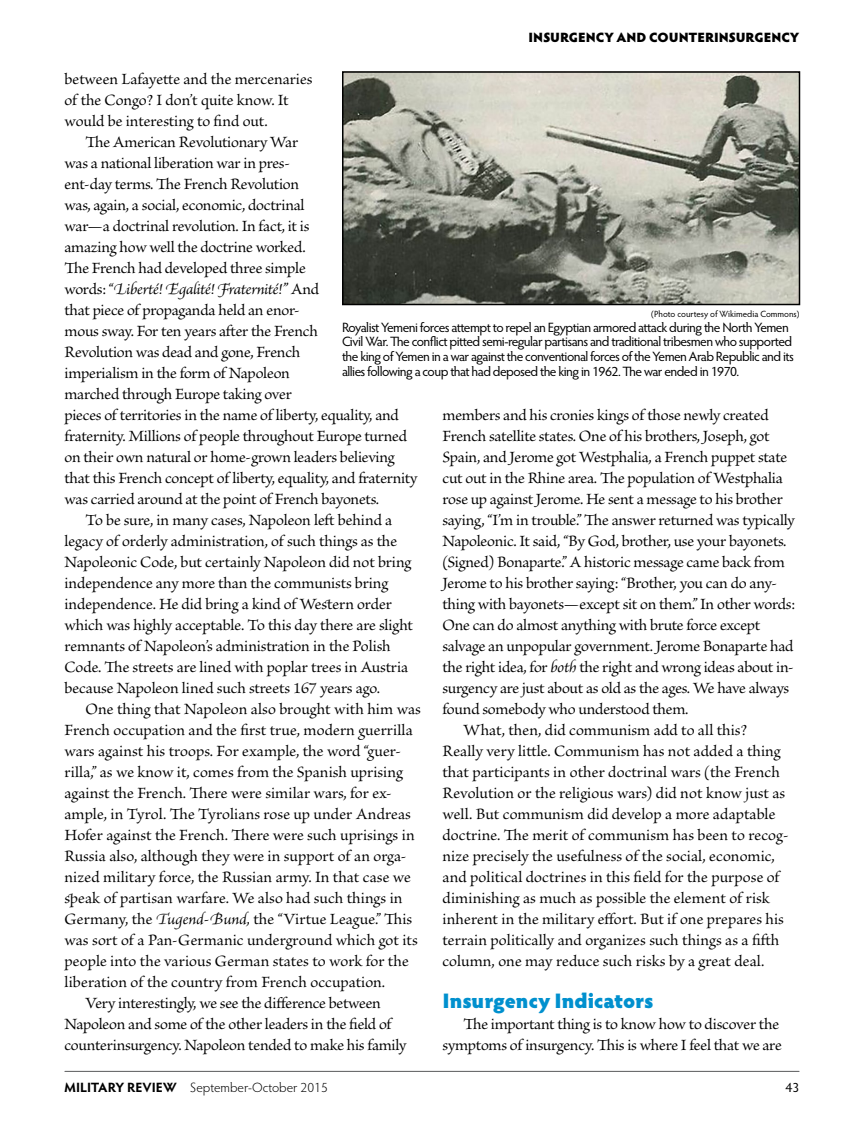
<style>
.page{position:relative;width:864px;height:1134px;background:#fff}
.page>*{position:absolute;margin:0;border:0;box-sizing:border-box;transform-origin:0 0}
.t1{font:900 21px "Hypatia Sans Pro";color:#0090ce}
.t2{font:16.5px/21px "Brioso Pro";letter-spacing:-.005em;color:#000}
.t3{font:italic 16.5px "Brioso Pro";letter-spacing:-.025em;color:#000}
.t4{font:13.5px/15px "Hypatia Sans Pro";letter-spacing:-.04em;color:#000}
.t5{font:300 13.5px "Hypatia Sans Pro";color:#000}
.t6{font:900 13.5px "Hypatia Sans Pro";letter-spacing:-.005em;color:#000}
.t7{font:9px "Hypatia Sans Pro";color:#000}
.s1{font-style:normal}
.s2{font-style:italic}
.s3{font-weight:700}
</style>
<div class="page">
<hr style="left:65px;top:1071px;width:734px;height:1px;background:#58595b">
<img style="left:345px;top:74px;width:452px;height:228px">
<div style="left:342px;top:71px;width:458px;height:234px;border:2px solid #000"></div>
<p class="t6" style="left:529px;top:27px;width:272px">INSURGENCY AND COUNTERINSURGENCY</p>
<p class="t2" style="left:64px;top:69px;width:250px">between Lafayette and the mercenaries of the Congo? I don’t quite know. It would be interesting to find out.</p>
<p class="t2" style="left:86px;top:132px;width:214px">The American Revolutionary War</p>
<p class="t2" style="left:64px;top:153px;width:227px">was a national liberation war in pres-</p>
<p class="t2" style="left:64px;top:174px;width:236px">ent-day terms. The French Revolution</p>
<p class="t2" style="left:64px;top:195px;width:242px">was, again, a social, economic, doctrinal</p>
<p class="t2" style="left:64px;top:216px;width:246px">war—a doctrinal revolution. In fact, it is</p>
<p class="t2" style="left:64px;top:237px;width:243px">amazing how well the doctrine worked.</p>
<p class="t2" style="left:64px;top:258px;width:243px">The French had developed three simple</p>
<p class="t3" style="left:64px;top:279px;width:256px"><span class="s1">words: “</span>Liberté! Egalité! Fraternité!” <span class="s1">And</span></p>
<p class="t2" style="left:64px;top:300px;width:237px">that piece of propaganda held an enor-</p>
<p class="t2" style="left:64px;top:321px;width:255px">mous sway. For ten years after the French</p>
<p class="t2" style="left:64px;top:342px;width:237px">Revolution was dead and gone, French</p>
<p class="t2" style="left:64px;top:363px;width:227px">imperialism in the form of Napoleon</p>
<p class="t2" style="left:64px;top:384px;width:229px">marched through Europe taking over</p>
<p class="t2" style="left:64px;top:405px;width:336px">pieces of territories in the name of liberty, equality, and</p>
<p class="t2" style="left:64px;top:426px;width:344px">fraternity. Millions of people throughout Europe turned</p>
<p class="t2" style="left:64px;top:447px;width:332px">on their own natural or home-grown leaders believing</p>
<p class="t2" style="left:64px;top:468px;width:355px">that this French concept of liberty, equality, and fraternity</p>
<p class="t2" style="left:64px;top:489px;width:316px">was carried around at the point of French bayonets.</p>
<p class="t2" style="left:86px;top:510px;width:308px">To be sure, in many cases, Napoleon left behind a</p>
<p class="t2" style="left:64px;top:531px;width:334px">legacy of orderly administration, of such things as the</p>
<p class="t2" style="left:64px;top:552px;width:348px">Napoleonic Code, but certainly Napoleon did not bring</p>
<p class="t2" style="left:64px;top:573px;width:325px">independence any more than the communists bring</p>
<p class="t2" style="left:64px;top:594px;width:329px">independence. He did bring a kind of Western order</p>
<p class="t2" style="left:64px;top:615px;width:350px">which was highly acceptable. To this day there are slight</p>
<p class="t2" style="left:64px;top:636px;width:328px">remnants of Napoleon’s administration in the Polish</p>
<p class="t2" style="left:64px;top:657px;width:345px">Code. The streets are lined with poplar trees in Austria</p>
<p class="t2" style="left:64px;top:678px;width:317px">because Napoleon lined such streets 167 years ago.</p>
<p class="t2" style="left:86px;top:699px;width:337px">One thing that Napoleon also brought with him was</p>
<p class="t2" style="left:64px;top:720px;width:350px">French occupation and the first true, modern guerrilla</p>
<p class="t2" style="left:64px;top:741px;width:338px">wars against his troops. For example, the word “guer-</p>
<p class="t2" style="left:64px;top:762px;width:340px">rilla,” as we know it, comes from the Spanish uprising</p>
<p class="t2" style="left:64px;top:783px;width:329px">against the French. There were similar wars, for ex-</p>
<p class="t2" style="left:64px;top:804px;width:348px">ample, in Tyrol. The Tyrolians rose up under Andreas</p>
<p class="t2" style="left:64px;top:825px;width:352px">Hofer against the French. There were such uprisings in</p>
<p class="t2" style="left:64px;top:847px;width:344px">Russia also, although they were in support of an orga-</p>
<p class="t2" style="left:64px;top:868px;width:348px">nized military force, the Russian army. In that case we</p>
<p class="t2" style="left:64px;top:889px;width:340px">speak of partisan warfare. We also had such things in</p>
<p class="t2" style="left:64px;top:910px;width:349px">Germany, the <span class="s2">Tugend-Bund,</span> the “Virtue League.” This</p>
<p class="t2" style="left:64px;top:931px;width:355px">was sort of a Pan-Germanic underground which got its</p>
<p class="t2" style="left:64px;top:952px;width:346px">people into the various German states to work for the</p>
<p class="t2" style="left:64px;top:973px;width:322px">liberation of the country from French occupation.</p>
<p class="t2" style="left:86px;top:994px;width:297px">Very interestingly, we see the difference between</p>
<p class="t2" style="left:64px;top:1015px;width:328px">Napoleon and some of the other leaders in the field of</p>
<p class="t2" style="left:64px;top:1036px;width:344px">counterinsurgency. Napoleon tended to make his family</p>
<p class="t7" style="left:651px;top:307px;width:150px">(Photo courtesy of Wikimedia Commons)</p>
<p class="t4" style="left:342px;top:319px;width:453px">Royalist Yemeni forces attempt to repel an Egyptian armored attack during the North Yemen Civil War. The conflict pitted semi-regular partisans and traditional tribesmen who supported the king of Yemen in a war against the conventional forces of the Yemen Arab Republic and its allies following a coup that had deposed the king in 1962. The war ended in 1970.</p>
<p class="t2" style="left:442px;top:406px;width:328px">members and his cronies kings of those newly created</p>
<p class="t2" style="left:442px;top:427px;width:329px">French satellite states. One of his brothers, Joseph, got</p>
<p class="t2" style="left:442px;top:448px;width:346px">Spain, and Jerome got Westphalia, a French puppet state</p>
<p class="t2" style="left:442px;top:469px;width:342px">cut out in the Rhine area. The population of Westphalia</p>
<p class="t2" style="left:442px;top:490px;width:342px">rose up against Jerome. He sent a message to his brother</p>
<p class="t2" style="left:442px;top:511px;width:354px">saying, “I’m in trouble.” The answer returned was typically</p>
<p class="t2" style="left:442px;top:532px;width:346px">Napoleonic. It said, “By God, brother, use your bayonets.</p>
<p class="t2" style="left:442px;top:553px;width:344px">(Signed) Bonaparte.” A historic message came back from</p>
<p class="t2" style="left:442px;top:574px;width:336px">Jerome to his brother saying: “Brother, you can do any-</p>
<p class="t2" style="left:442px;top:595px;width:354px">thing with bayonets—except sit on them.” In other words:</p>
<p class="t2" style="left:442px;top:616px;width:319px">One can do almost anything with brute force except</p>
<p class="t2" style="left:442px;top:637px;width:353px">salvage an unpopular government. Jerome Bonaparte had</p>
<p class="t2" style="left:442px;top:658px;width:353px">the right idea, for <span class="s2">both</span> the right and wrong ideas about in-</p>
<p class="t2" style="left:443px;top:679px;width:348px">surgency are just about as old as the ages. We have always</p>
<p class="t2" style="left:443px;top:700px;width:247px">found somebody who understood them.</p>
<p class="t2" style="left:464px;top:721px;width:285px">What, then, did communism add to all this?</p>
<p class="t2" style="left:443px;top:742px;width:340px">Really very little. Communism has not added a thing</p>
<p class="t2" style="left:443px;top:763px;width:339px">that participants in other doctrinal wars (the French</p>
<p class="t2" style="left:443px;top:784px;width:344px">Revolution or the religious wars) did not know just as</p>
<p class="t2" style="left:443px;top:805px;width:334px">well. But communism did develop a more adaptable</p>
<p class="t2" style="left:443px;top:826px;width:348px">doctrine. The merit of communism has been to recog-</p>
<p class="t2" style="left:443px;top:847px;width:334px">nize precisely the usefulness of the social, economic,</p>
<p class="t2" style="left:443px;top:868px;width:338px">and political doctrines in this field for the purpose of</p>
<p class="t2" style="left:443px;top:889px;width:329px">diminishing as much as possible the element of risk</p>
<p class="t2" style="left:443px;top:910px;width:343px">inherent in the military effort. But if one prepares his</p>
<p class="t2" style="left:443px;top:931px;width:339px">terrain politically and organizes such things as a fifth</p>
<p class="t2" style="left:443px;top:952px;width:324px">column, one may reduce such risks by a great deal.</p>
<p class="t1" style="left:442px;top:985px;width:213px">Insurgency Indicators</p>
<p class="t2" style="left:442px;top:1014px;width:341px;text-align:right">The important thing is to know how to discover the symptoms of insurgency. This is where I feel that we are</p>
<p class="t5" style="left:64px;top:1079px;width:265px"><span class="s3">MILITARY REVIEW</span> September-October 2015</p>
<p class="t4" style="left:786px;top:1079px;width:15px">43</p>
</div>
